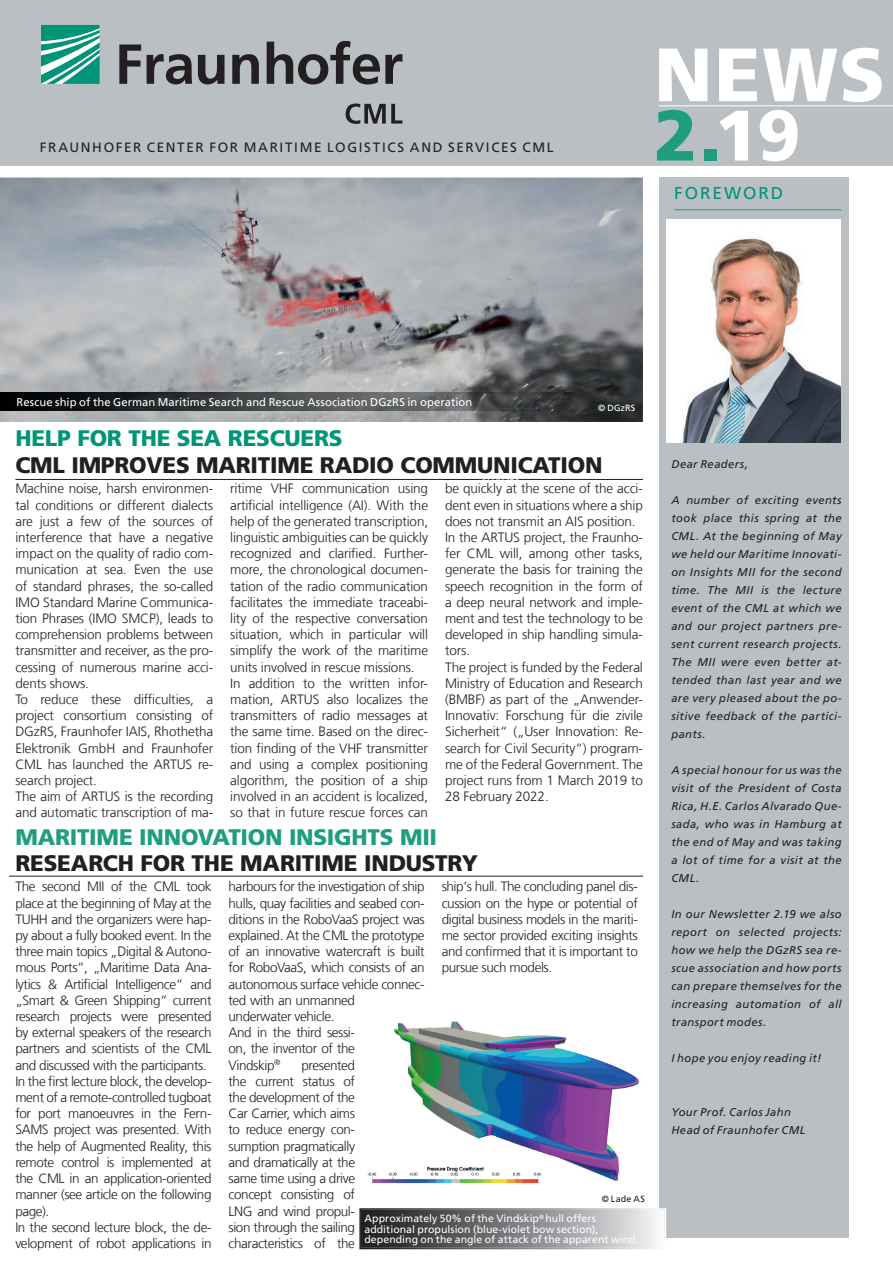
<style>
.page{position:relative;width:893px;height:1263px;background:#fff}
.page>*{position:absolute;margin:0;border:0;box-sizing:border-box;transform-origin:0 0}
.t1{font:900 75.45px "Frutiger LT Com";color:#fff}
.t2{font:900 71.4px "Frutiger LT Com";color:#1d9e7d}
.t3{font:900 22.5px "Frutiger LT Com";letter-spacing:-.01em;color:#231f20}
.t4{font:900 22.5px "Frutiger LT Com";letter-spacing:-.01em;color:#1d9e7d}
.t5{font:900 22.5px "Frutiger LT Com";letter-spacing:-.01em;color:#009479}
.t6{font:17.25px "Frutiger LT Com";letter-spacing:.11em;color:#009479}
.t7{font:300 13.5px/16.2px "Frutiger LT Com";letter-spacing:-.01em;color:#231f20}
.t8{font:300 13.5px/16.2px "Frutiger LT Com";letter-spacing:-.03em;color:#231f20}
.t9{font:13.5px "Frutiger LT Com";letter-spacing:.12em;color:#231f20}
.t10{font:italic 11.25px/18px "Frutiger LT Com";letter-spacing:.035em;color:#231f20;text-align:justify}
.t11{font:11.25px "Frutiger LT Com";letter-spacing:.005em;color:#fff}
.t12{font:10.5px/10.5px "Frutiger LT Com";letter-spacing:.005em;color:#fff}
.t13{font:9px "Frutiger LT Com";letter-spacing:.01em;color:#fff}
.t14{font:9px "Frutiger LT Com";letter-spacing:.025em;color:#231f20}
.s1{color:#fff}
</style>
<div class="page">
<div style="left:659px;top:178px;width:189px;height:1060px;background:#babfc3"></div>
<div style="left:0;top:0;width:893px;height:166px;background:#babfc3"></div>
<svg style="left:41px;top:25px;width:59px;height:59px"></svg>
<svg style="left:119px;top:41px;width:283px;height:43px"></svg>
<svg style="left:346px;top:103px;width:56px;height:21px"></svg>
<img style="left:667px;top:219px;width:173px;height:223px">
<hr style="left:674px;top:209px;width:167px;height:1px;background:#1d9e7d">
<hr style="left:659px;top:106px;width:234px;height:1px;background:#fff">
<hr style="left:15px;top:479px;width:628px;height:1px;background:#231f20">
<hr style="left:9px;top:876px;width:634px;height:1px;background:#231f20">
<img style="left:0;top:178px;width:643px;height:244px">
<img style="left:367px;top:1021px;width:272px;height:163px">
<img style="left:359px;top:1208px;width:298px;height:41px">
<img style="left:659px;top:1208px;width:7px;height:30px">
<img style="left:1px;top:393px;width:587px;height:18px">
<p class="t9" style="left:40px;top:139px;width:515px">FRAUNHOFER CENTER FOR MARITIME LOGISTICS AND SERVICES CML</p>
<h1 class="t1" style="left:654px;top:30px;width:233px">NEWS</h1>
<h2 class="t2" style="left:654px;top:93px;width:148px">2.<span class="s1">19</span></h2>
<p class="t6" style="left:674px;top:183px;width:111px">FOREWORD</p>
<p class="t11" style="left:17px;top:395px;width:457px">Rescue ship of the German Maritime Search and Rescue Association DGzRS in operation</p>
<p class="t13" style="left:598px;top:402px;width:39px">© DGzRS</p>
<h3 class="t5" style="left:15px;top:425px;width:329px">HELP FOR THE SEA RESCUERS</h3>
<h3 class="t3" style="left:15px;top:452px;width:589px">CML IMPROVES MARITIME RADIO COMMUNICATION</h3>
<p class="t13" style="left:483px;top:475px;width:39px">© DGzRS</p>
<p class="t7" style="left:15px;top:481px;width:199px">Machine noise, harsh environmen&shy;tal conditions or different dialects are just a few of the sources of interference that have a negative impact on the quality of radio com&shy;munication at sea. Even the use of standard phrases, the so-called<br>IMO Standard Marine Communica&shy;tion Phrases (IMO SMCP), leads to comprehension problems between transmitter and receiver, as the pro&shy;cessing of numerous marine acci&shy;dents shows.<br>To reduce these difficulties, a project consortium consisting of<br>DGzRS, Fraunhofer IAIS, Rhothetha<br>Elektronik GmbH and Fraunhofer<br>CML has launched the ARTUS re&shy;search project.<br>The aim of ARTUS is the recording and automatic transcription of ma-</p>
<p class="t7" style="left:230px;top:481px;width:199px">ritime VHF communication using artificial intelligence (AI). With the help of the generated transcription, linguistic ambiguities can be quickly recognized and clarified. Further&shy;more, the chronological documen&shy;tation of the radio communication facilitates the immediate traceabi&shy;lity of the respective conversation situation, which in particular will simplify the work of the maritime units involved in rescue missions.<br>In addition to the written infor&shy;mation, ARTUS also localizes the transmitters of radio messages at the same time. Based on the direc&shy;tion finding of the VHF transmitter and using a complex positioning algorithm, the position of a ship involved in an accident is localized, so that in future rescue forces can</p>
<p class="t7" style="left:445px;top:481px;width:199px">be quickly at the scene of the acci&shy;dent even in situations where a ship does not transmit an AIS position.<br>In the ARTUS project, the Fraunho&shy;fer CML will, among other tasks, generate the basis for training the speech recognition in the form of a deep neural network and imple&shy;ment and test the technology to be developed in ship handling simula&shy;tors.<br>The project is funded by the Federal<br>Ministry of Education and Research (BMBF) as part of the „Anwender-<br>Innovativ: Forschung für die zivile<br>Sicherheit“ („User Innovation: Re&shy;search for Civil Security“) program&shy;me of the Federal Government. The project runs from 1 March 2019 to<br>28 February 2022.</p>
<h3 class="t4" style="left:15px;top:824px;width:423px">MARITIME INNOVATION INSIGHTS MII</h3>
<h3 class="t3" style="left:15px;top:849px;width:464px">RESEARCH FOR THE MARITIME INDUSTRY</h3>
<p class="t8" style="left:15px;top:879px;width:198px">The second MII of the CML took place at the beginning of May at the TUHH and the organizers were hap&shy;py about a fully booked event. In the three main topics „Digital &amp; Autono&shy;mous Ports“, „Maritime Data Ana&shy;lytics &amp; Artificial Intelligence“ and „Smart &amp; Green Shipping“ current research projects were presented by external speakers of the research partners and scientists of the CML and discussed with the participants.<br>In the first lecture block, the develop&shy;ment of a remote-controlled tugboat for port manoeuvres in the Fern-SAMS project was presented. With the help of Augmented Reality, this remote control is implemented at the CML in an application-oriented manner (see article on the following page).<br>In the second lecture block, the de&shy;velopment of robot applications in</p>
<p class="t8" style="left:229px;top:879px;width:198px">harbours for the investigation of ship hulls, quay facilities and seabed con&shy;ditions in the RoboVaaS project was explained. At the CML the prototype of an innovative watercraft is built for RoboVaaS, which consists of an autonomous surface vehicle connec&shy;ted with an unmanned<br>underwater vehicle.<br>And in the third sessi-<br>on, the inventor of the<br>Vindskip<sup>®</sup></p>
<p class="t7" style="left:442px;top:879px;width:198px;text-align:justify">ship‘s hull. The concluding panel dis&shy;cussion on the hype or potential of digital business models in the mariti&shy;me sector provided exciting insights and confirmed that it is important to pursue such models.</p>
<p class="t7" style="left:229px;top:1057px;width:128px;text-align:justify;text-indent:73px">presented the current status of the development of the Car Carrier, which aims to reduce energy con&shy;sumption pragmatically and dramatically at the same time using a drive concept consisting of LNG and wind propul&shy;sion through the sailing characteristics of the</p>
<p class="t14" style="left:602px;top:1193px;width:45px">© Lade AS</p>
<p class="t12" style="left:364px;top:1213px;width:276px">Approximately 50% of the Vindskip<sup>®</sup> hull offers additional propulsion (blue-violet bow section), depending on the angle of attack of the apparent wind.</p>
<p class="t10" style="left:671px;top:455px;width:78px">Dear Readers,</p>
<p class="t10" style="left:671px;top:491px;width:172px">A number of exciting events took place this spring at the CML. At the beginning of May we held our Maritime Innovati&shy;on Insights MII for the second time. The MII is the lecture event of the CML at which we and our project partners pre&shy;sent current research projects.<br>The MII were even better at&shy;tended than last year and we are very pleased about the po&shy;sitive feedback of the partici&shy;pants.</p>
<p class="t10" style="left:671px;top:761px;width:172px">A special honour for us was the visit of the President of Costa Rica, H.E. Carlos Alvarado Que&shy;sada, who was in Hamburg at the end of May and was taking a lot of time for a visit at the CML.</p>
<p class="t10" style="left:671px;top:905px;width:172px">In our Newsletter 2.19 we also report on selected projects: how we help the DGzRS sea re&shy;scue association and how ports can prepare themselves for the increasing automation of all transport modes.</p>
<p class="t10" style="left:671px;top:1049px;width:152px">I hope you enjoy reading it!</p>
<p class="t10" style="left:671px;top:1103px;width:136px">Your Prof. Carlos Jahn<br>Head of Fraunhofer CML</p>
</div>
